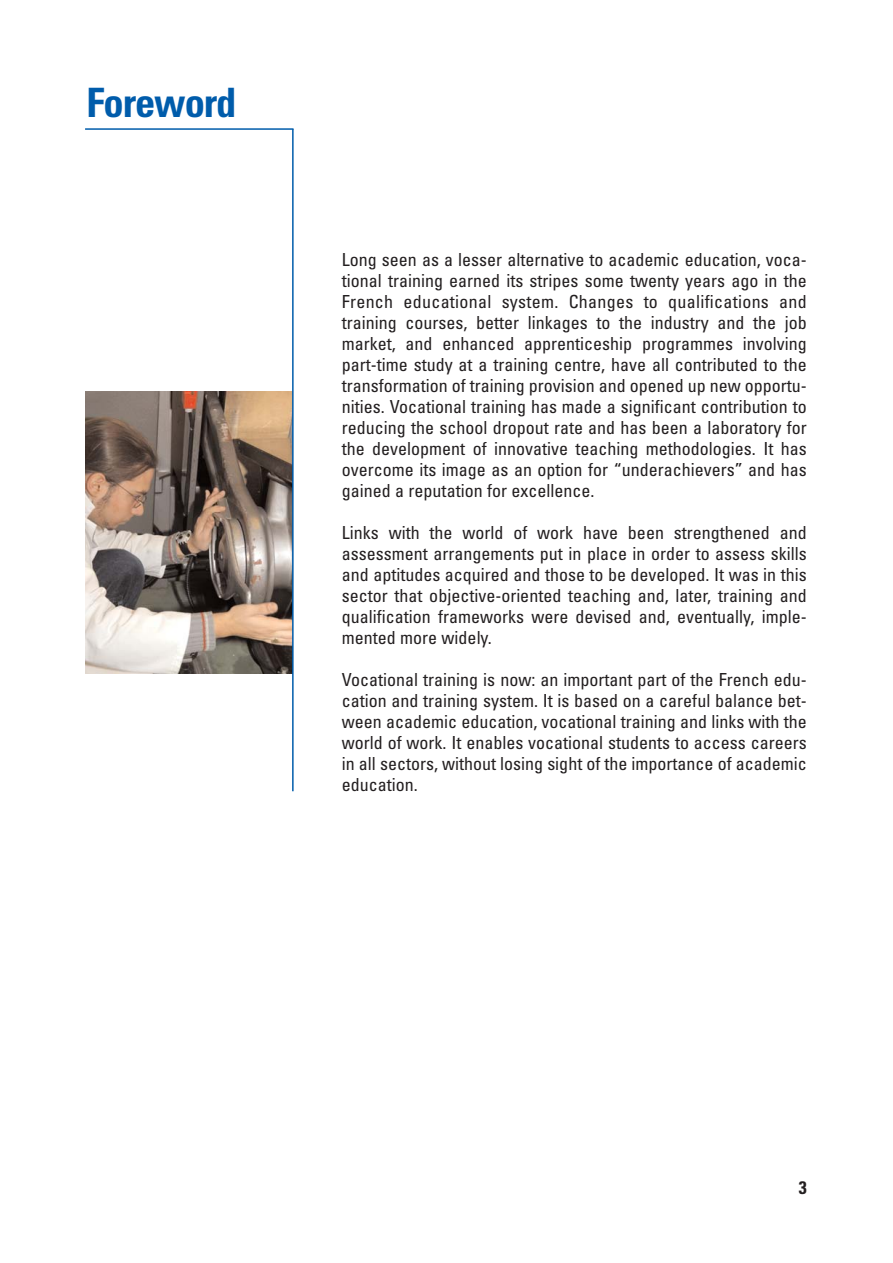
<style>
.page{position:relative;width:893px;height:1263px;background:#fff}
.page>*{position:absolute;margin:0;border:0;box-sizing:border-box;transform-origin:0 0}
.t1{font:700 condensed 40.5px "Univers";letter-spacing:-.025em;color:#005cab}
.t2{font:condensed 18px/21px "Univers";color:#231f20;text-align:justify}
.t3{font:700 condensed 18px "Univers";color:#231f20}
</style>
<div class="page">
<hr style="left:85px;top:128px;width:208px;height:2px;background:#005cab">
<img style="left:85px;top:392px;width:207px;height:282px">
<hr style="left:292px;top:129px;width:1px;height:662px;background:#005cab">
<h1 class="t1" style="left:87px;top:88px;width:151px">Foreword</h1>
<p class="t2" style="left:342px;top:250px;width:466px">Long seen as a lesser alternative to academic education, voca&shy;tional training earned its stripes some twenty years ago in the French educational system. Changes to qualifications and training courses, better linkages to the industry and the job market, and enhanced apprenticeship programmes involving part-time study at a training centre, have all contributed to the transformation of training provision and opened up new opportu&shy;nities. Vocational training has made a significant contribution to reducing the school dropout rate and has been a laboratory for the development of innovative teaching methodologies. It has overcome its image as an option for “underachievers” and has gained a reputation for excellence.</p>
<p class="t2" style="left:342px;top:523px;width:466px">Links with the world of work have been strengthened and assessment arrangements put in place in order to assess skills and aptitudes acquired and those to be developed. It was in this sector that objective-oriented teaching and, later, training and qualification frameworks were devised and, eventually, imple&shy;mented more widely.</p>
<p class="t2" style="left:342px;top:670px;width:466px">Vocational training is now: an important part of the French edu&shy;cation and training system. It is based on a careful balance bet&shy;ween academic education, vocational training and links with the world of work. It enables vocational students to access careers in all sectors, without losing sight of the importance of academic education.</p>
<p class="t3" style="left:798px;top:1181px;width:9px">3</p>
</div>
